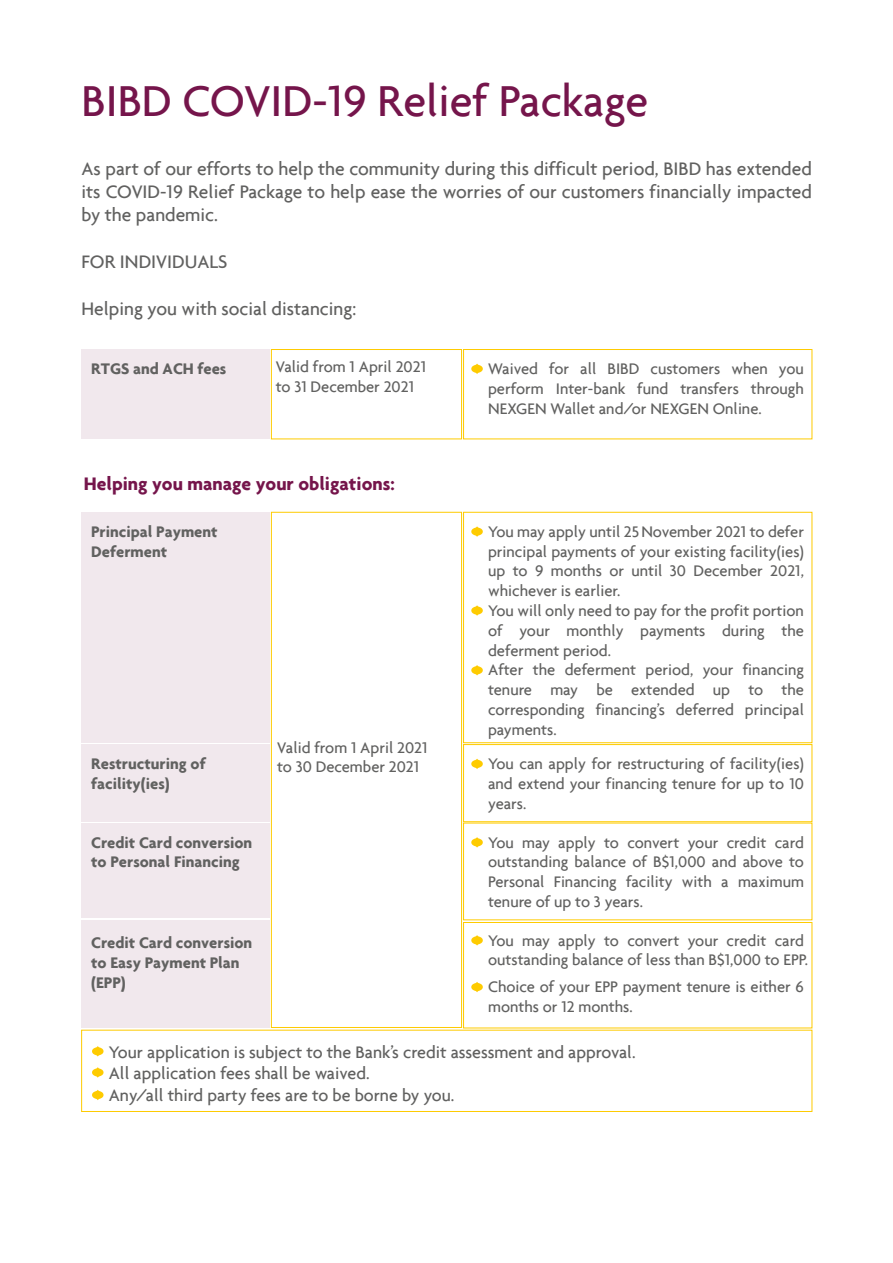
<style>
.page{position:relative;width:893px;height:1263px;background:#fff}
.page>*{position:absolute;margin:0;border:0;box-sizing:border-box;transform-origin:0 0}
.t1{font:500 46.5px "Agenda";color:#75154b}
.t2{font:500 19.5px/23.4px "Agenda";color:#616160;text-align:justify}
.t3{font:700 19.5px "Agenda";color:#75154b}
.t4{font:500 18px/21.6px "Agenda";color:#616160}
.t5{font:500 16.5px/19.8px "Agenda";color:#616160}
.t6{font:700 16.5px/19.8px "Agenda";color:#616160}
</style>
<div class="page">
<div style="left:81px;top:349px;width:188px;height:90px;background:#f1e8ed"></div>
<div style="left:271px;top:349px;width:191px;height:90px;border:1px solid #fecb00"></div>
<div style="left:463px;top:349px;width:349px;height:90px;border:1px solid #fecb00"></div>
<svg style="left:471px;top:363px;width:12px;height:11px"></svg>
<div style="left:81px;top:512px;width:188px;height:231px;background:#f1e8ed"></div>
<div style="left:271px;top:512px;width:191px;height:516px;border:1px solid #fecb00"></div>
<div style="left:463px;top:512px;width:349px;height:231px;border:1px solid #fecb00"></div>
<svg style="left:471px;top:526px;width:12px;height:11px"></svg>
<svg style="left:471px;top:605px;width:12px;height:11px"></svg>
<svg style="left:471px;top:665px;width:12px;height:10px"></svg>
<div style="left:81px;top:744px;width:188px;height:78px;background:#f1e8ed"></div>
<div style="left:463px;top:744px;width:349px;height:78px;border:1px solid #fecb00"></div>
<svg style="left:471px;top:758px;width:12px;height:11px"></svg>
<div style="left:81px;top:823px;width:188px;height:94px;background:#f1e8ed"></div>
<svg style="left:471px;top:837px;width:12px;height:11px"></svg>
<div style="left:81px;top:920px;width:188px;height:107px;background:#f1e8ed"></div>
<div style="left:463px;top:922px;width:349px;height:106px;border:1px solid #fecb00"></div>
<div style="left:81px;top:1030px;width:731px;height:82px;border:1px solid #fecb00"></div>
<svg style="left:471px;top:935px;width:12px;height:11px"></svg>
<svg style="left:471px;top:982px;width:12px;height:10px"></svg>
<svg style="left:92px;top:1046px;width:12px;height:10px"></svg>
<svg style="left:92px;top:1067px;width:12px;height:11px"></svg>
<svg style="left:92px;top:1090px;width:12px;height:10px"></svg>
<h1 class="t1" style="left:81px;top:73px;width:568px">BIBD COVID-19 Relief Package</h1>
<p class="t2" style="left:81px;top:156px;width:732px">As part of our efforts to help the community during this difficult period, BIBD has extended its COVID-19 Relief Package to help ease the worries of our customers financially impacted by the pandemic.</p>
<p class="t2" style="left:81px;top:250px;width:148px">FOR INDIVIDUALS</p>
<p class="t2" style="left:81px;top:296px;width:276px">Helping you with social distancing:</p>
<p class="t6" style="left:91px;top:358px;width:137px">RTGS and ACH fees</p>
<p class="t5" style="left:276px;top:356px;width:152px">Valid from 1 April 2021 to 31 December 2021</p>
<p class="t5" style="left:488px;top:358px;width:317px;text-align:justify">Waived for all BIBD customers when you perform Inter-bank fund transfers through NEXGEN Wallet and/or NEXGEN Online.</p>
<p class="t3" style="left:84px;top:471px;width:312px">Helping you manage your obligations:</p>
<p class="t6" style="left:91px;top:521px;width:128px">Principal Payment<br>Deferment</p>
<p class="t5" style="left:488px;top:521px;width:317px">You may apply until 25November 2021 to defer principal payments of your existing facility(ies) up to 9 months or until 30 December 2021, whichever is earlier.<br>You will only need to pay for the profit portion of your monthly payments during the deferment period.<br>After the deferment period, your financing tenure may be extended up to the corresponding financing’s deferred principal payments.</p>
<p class="t5" style="left:277px;top:737px;width:152px">Valid from 1 April 2021 to 30 December 2021</p>
<p class="t6" style="left:91px;top:753px;width:116px">Restructuring of facility(ies)</p>
<p class="t5" style="left:488px;top:753px;width:317px;text-align:justify">You can apply for restructuring of facility(ies) and extend your financing tenure for up to 10 years.</p>
<p class="t6" style="left:91px;top:832px;width:163px">Credit Card conversion to Personal Financing</p>
<p class="t5" style="left:488px;top:832px;width:317px;text-align:justify">You may apply to convert your credit card outstanding balance of B$1,000 and above to Personal Financing facility with a maximum tenure of up to 3 years.</p>
<p class="t5" style="left:488px;top:930px;width:322px">You may apply to convert your credit card outstanding balance of less than B$1,000 to EPP.</p>
<p class="t5" style="left:488px;top:977px;width:317px">Choice of your EPP payment tenure is either 6 months or 12 months.</p>
<p class="t4" style="left:109px;top:1041px;width:528px">Your application is subject to the Bank’s credit assessment and approval.<br>All application fees shall be waived.<br>Any/all third party fees are to be borne by you.</p>
<p class="t6" style="left:91px;top:932px;width:163px">Credit Card conversion to Easy Payment Plan (EPP)</p>
</div>
